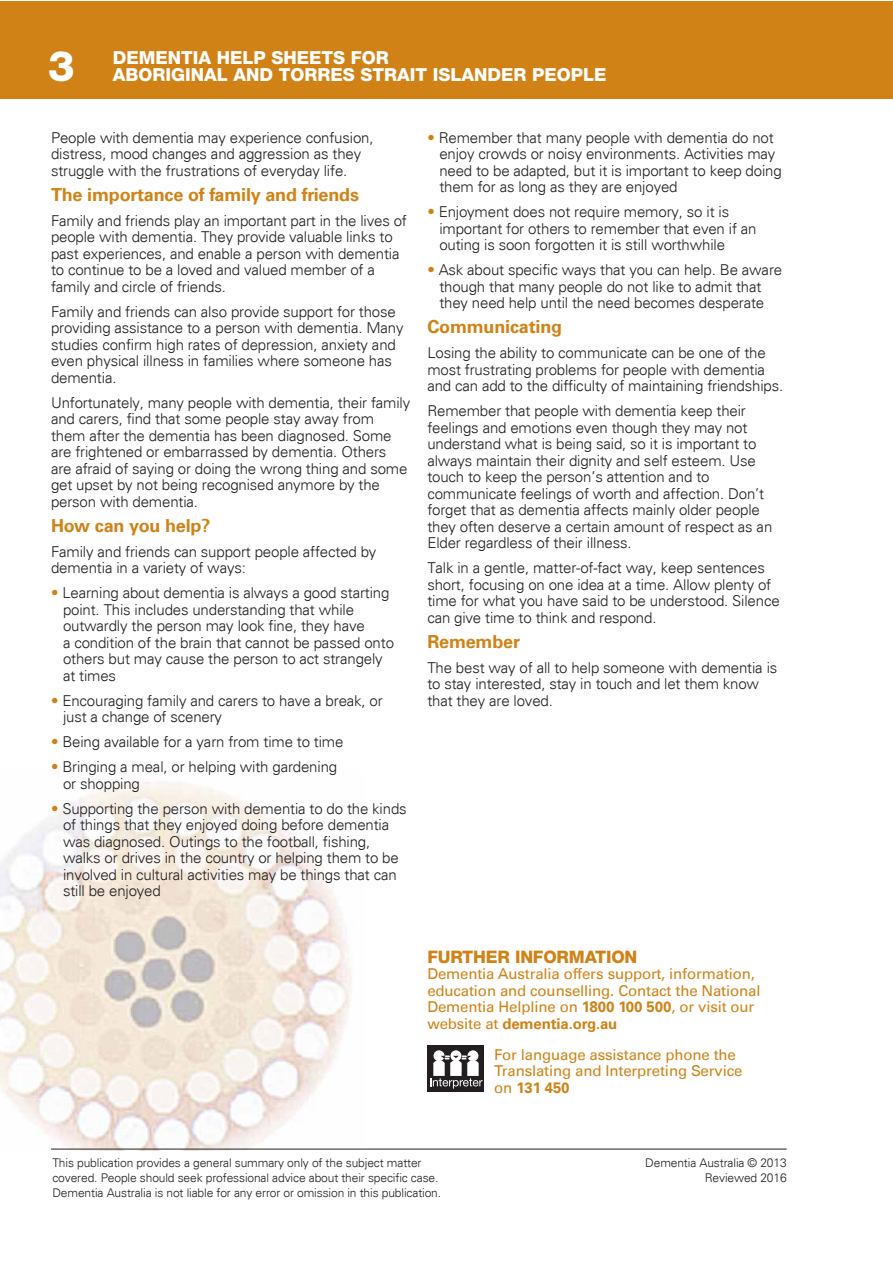
<style>
.page{position:relative;width:893px;height:1263px;background:#fff}
.page>*{position:absolute;margin:0;border:0;box-sizing:border-box;transform-origin:0 0}
.t1{font:800 42px "Helvetica Neue LT Std";color:#fff}
.t2{font:700 18px "Univers LT Std";letter-spacing:-.01em;color:#d18217}
.t3{font:800 18px/17.2px "Helvetica Neue LT Std";color:#fff}
.t4{font:800 17.25px "Helvetica Neue LT Std";letter-spacing:-.01em;color:#d18217}
.t5{font:300 15px/16.5px "Univers";letter-spacing:-.01em;color:#231f20}
.t6{font:15px/16.5px "Univers LT Std";letter-spacing:-.01em;color:#d18217}
.t7{font:300 12px/15px "Univers";letter-spacing:-.01em;color:#231f20}
.s1{color:#d18217}
.s2{font-weight:700}
</style>
<div class="page">
<div style="left:0;top:1px;width:892px;height:98px;background:#d18217"></div>
<img style="left:0;top:782px;width:365px;height:367px">
<hr style="left:51px;top:1149px;width:736px;height:1px;background:#231f20">
<div style="left:427px;top:1046px;width:57px;height:46px;background:#231f20"></div>
<div style="left:467px;top:1050px;width:11px;height:11px;background:#fff;border-radius:50%"></div>
<div style="left:433px;top:1050px;width:11px;height:11px;background:#fff;border-radius:50%"></div>
<div style="left:450px;top:1050px;width:11px;height:11px;background:#fff;border-radius:50%"></div>
<svg style="left:430px;top:1055px;width:53px;height:34px"></svg>
<h1 class="t1" style="left:48px;top:41px;width:28px">3</h1>
<p class="t3" style="left:113px;top:48px;width:495px">DEMENTIA HELP SHEETS FOR<br>ABORIGINAL AND TORRES STRAIT ISLANDER PEOPLE</p>
<p class="t5" style="left:51px;top:129px;width:324px">People with dementia may experience confusion, distress, mood changes and aggression as they struggle with the frustrations of everyday life.</p>
<p class="t2" style="left:51px;top:188px;width:309px">The importance of family and friends</p>
<p class="t5" style="left:51px;top:212px;width:357px">Family and friends play an important part in the lives of people with dementia. They provide valuable links to past experiences, and enable a person with dementia to continue to be a loved and valued member of a family and circle of friends.</p>
<p class="t5" style="left:51px;top:303px;width:354px">Family and friends can also provide support for those providing assistance to a person with dementia. Many studies confirm high rates of depression, anxiety and even physical illness in families where someone has dementia.</p>
<p class="t5" style="left:51px;top:394px;width:361px">Unfortunately, many people with dementia, their family and carers, find that some people stay away from them after the dementia has been diagnosed. Some are frightened or embarrassed by dementia. Others are afraid of saying or doing the wrong thing and some get upset by not being recognised anymore by the person with dementia.</p>
<p class="t2" style="left:51px;top:519px;width:161px">How can you help?</p>
<p class="t5" style="left:51px;top:543px;width:327px">Family and friends can support people affected by dementia in a variety of ways:</p>
<p class="t5" style="left:63px;top:585px;width:332px;text-indent:-12px"><span class="s1">•</span> Learning about dementia is always a good starting point. This includes understanding that while outwardly the person may look fine, they have<br>a condition of the brain that cannot be passed onto others but may cause the person to act strangely at times</p>
<p class="t5" style="left:63px;top:692px;width:321px;text-indent:-12px"><span class="s1">•</span> Encouraging family and carers to have a break, or just a change of scenery</p>
<p class="t5" style="left:51px;top:734px;width:294px"><span class="s1">•</span> Being available for a yarn from time to time</p>
<p class="t5" style="left:63px;top:759px;width:276px;text-indent:-12px"><span class="s1">•</span> Bringing a meal, or helping with gardening or shopping</p>
<p class="t5" style="left:63px;top:800px;width:345px;text-indent:-12px"><span class="s1">•</span> Supporting the person with dementia to do the kinds of things that they enjoyed doing before dementia was diagnosed. Outings to the football, fishing, walks or drives in the country or helping them to be involved in cultural activities may be things that can still be enjoyed</p>
<p class="t5" style="left:439px;top:129px;width:344px;text-indent:-12px"><span class="s1">•</span> Remember that many people with dementia do not enjoy crowds or noisy environments. Activities may need to be adapted, but it is important to keep doing them for as long as they are enjoyed</p>
<p class="t5" style="left:439px;top:204px;width:319px;text-indent:-12px"><span class="s1">•</span> Enjoyment does not require memory, so it is important for others to remember that even if an outing is soon forgotten it is still worthwhile</p>
<p class="t5" style="left:427px;top:262px;width:356px;text-align:center"><span class="s1">•</span> Ask about specific ways that you can help. Be aware though that many people do not like to admit that<br>they need help until the need becomes desperate</p>
<p class="t2" style="left:427px;top:320px;width:136px">Communicating</p>
<p class="t5" style="left:427px;top:345px;width:357px">Losing the ability to communicate can be one of the most frustrating problems for people with dementia and can add to the difficulty of maintaining friendships.</p>
<p class="t5" style="left:427px;top:403px;width:346px">Remember that people with dementia keep their feelings and emotions even though they may not understand what is being said, so it is important to always maintain their dignity and self esteem. Use touch to keep the person’s attention and to communicate feelings of worth and affection. Don’t forget that as dementia affects mainly older people they often deserve a certain amount of respect as an Elder regardless of their illness.</p>
<p class="t5" style="left:427px;top:560px;width:354px">Talk in a gentle, matter-of-fact way, keep sentences short, focusing on one idea at a time. Allow plenty of time for what you have said to be understood. Silence can give time to think and respond.</p>
<p class="t2" style="left:427px;top:635px;width:94px">Remember</p>
<p class="t5" style="left:427px;top:659px;width:351px">The best way of all to help someone with dementia is to stay interested, stay in touch and let them know that they are loved.</p>
<p class="t4" style="left:427px;top:946px;width:212px">FURTHER INFORMATION</p>
<p class="t6" style="left:427px;top:967px;width:335px">Dementia Australia offers support, information, education and counselling. Contact the National Dementia Helpline on <span class="s2">1800 100 500</span>, or visit our website at <span class="s2">dementia.org.au</span></p>
<p class="t6" style="left:494px;top:1048px;width:250px">For language assistance phone the<br>Translating and Interpreting Service on <span class="s2">131 450</span></p>
<p class="t7" style="left:52px;top:1156px;width:390px">This publication provides a general summary only of the subject matter covered. People should seek professional advice about their specific case.<br>Dementia Australia is not liable for any error or omission in this publication.</p>
<p class="t7" style="left:645px;top:1156px;width:143px;text-align:right">Dementia Australia © 2013<br>Reviewed 2016</p>
</div>
